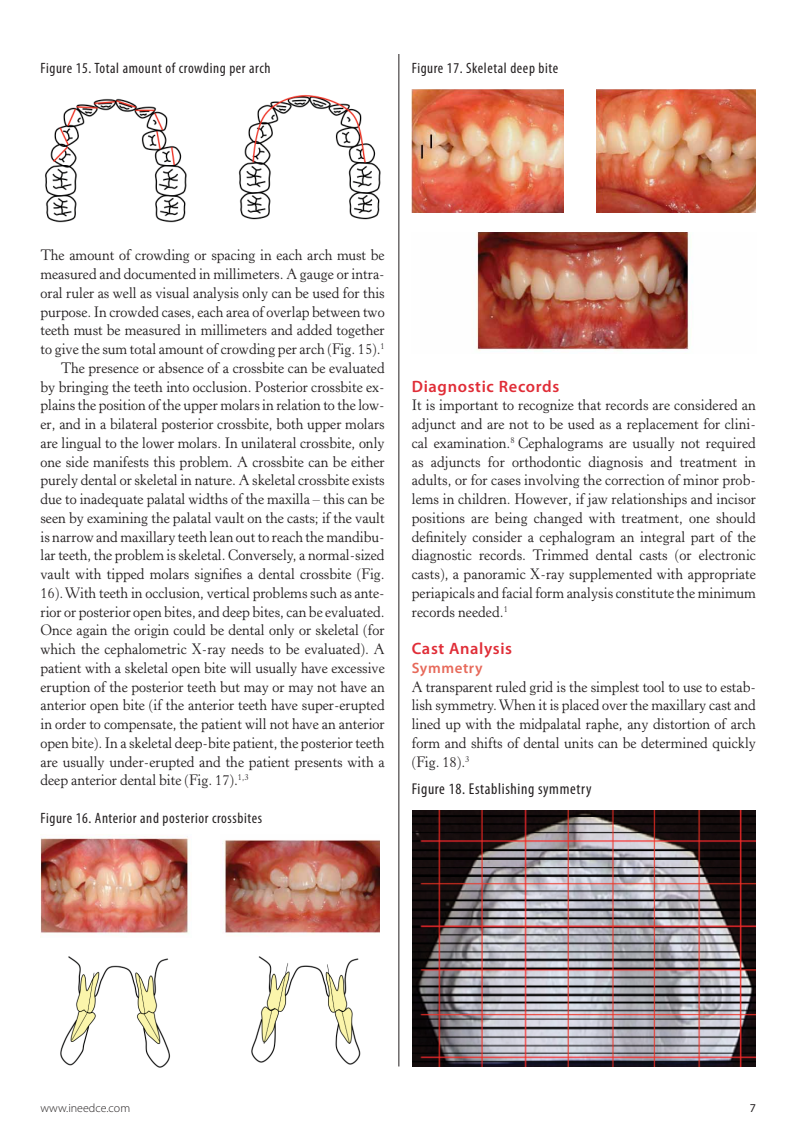
<style>
.page{position:relative;width:810px;height:1134px;background:#fff}
.page>*{position:absolute;margin:0;border:0;box-sizing:border-box;transform-origin:0 0}
.t1{font:600 16.5px "Myriad Pro";letter-spacing:.04em;color:#e02d37}
.t2{font:condensed 15.75px "Myriad Pro";letter-spacing:.04em;color:#231f20}
.t3{font:15px/18.8px "Horley Old Style MT Std";color:#231f20;text-align:justify;scale:.95 1}
.t4{font:condensed 15px "Myriad Pro";letter-spacing:.04em;color:#231f20}
.t5{font:600 15px "Myriad Pro";letter-spacing:.04em;color:#e7695a}
.t6{font:300 12px "Myriad Pro";color:#231f20}
.t7{font:12px "Myriad Pro";color:#231f20}
</style>
<div class="page">
<hr style="left:399px;top:54px;width:1px;height:1012px;background:#231f20">
<img style="left:45px;top:95px;width:336px;height:128px">
<img style="left:40px;top:838px;width:149px;height:99px">
<img style="left:222px;top:840px;width:157px;height:95px">
<img style="left:60px;top:956px;width:111px;height:112px">
<img style="left:251px;top:956px;width:110px;height:109px">
<img style="left:412px;top:89px;width:152px;height:123px">
<img style="left:596px;top:89px;width:160px;height:124px">
<img style="left:476px;top:233px;width:214px;height:119px">
<img style="left:413px;top:811px;width:342px;height:256px">
<p class="t4" style="left:40px;top:59px;width:232px">Figure 15. Total amount of crowding per arch</p>
<p class="t4" style="left:412px;top:59px;width:148px">Figure 17. Skeletal deep bite</p>
<p class="t3" style="left:40px;top:246px;width:364px">The amount of crowding or spacing in each arch must be</p>
<p class="t3" style="left:40px;top:265px;width:364px">measured and documented in millimeters. A gauge or intra-</p>
<p class="t3" style="left:40px;top:284px;width:364px">oral ruler as well as visual analysis only can be used for this</p>
<p class="t3" style="left:40px;top:302px;width:364px">purpose. In crowded cases, each area of overlap between two</p>
<p class="t3" style="left:40px;top:321px;width:364px">teeth must be measured in millimeters and added together</p>
<p class="t3" style="left:40px;top:340px;width:364px">to give the sum total amount of crowding per arch (Fig. 15).<sup>1</sup></p>
<p class="t3" style="left:61px;top:359px;width:343px">The presence or absence of a crossbite can be evaluated</p>
<p class="t3" style="left:41px;top:377px;width:364px">by bringing the teeth into occlusion. Posterior crossbite ex-</p>
<p class="t3" style="left:41px;top:396px;width:364px">plains the position of the upper molars in relation to the low-</p>
<p class="t3" style="left:41px;top:415px;width:364px">er, and in a bilateral posterior crossbite, both upper molars</p>
<p class="t3" style="left:41px;top:434px;width:364px">are lingual to the lower molars. In unilateral crossbite, only</p>
<p class="t3" style="left:41px;top:452px;width:364px">one side manifests this problem. A crossbite can be either</p>
<p class="t3" style="left:41px;top:471px;width:364px">purely dental or skeletal in nature. A skeletal crossbite exists</p>
<p class="t3" style="left:41px;top:490px;width:364px">due to inadequate palatal widths of the maxilla – this can be</p>
<p class="t3" style="left:41px;top:509px;width:364px">seen by examining the palatal vault on the casts; if the vault</p>
<p class="t3" style="left:41px;top:527px;width:364px">is narrow and maxillary teeth lean out to reach the mandibu-</p>
<p class="t3" style="left:41px;top:546px;width:364px">lar teeth, the problem is skeletal. Conversely, a normal-sized</p>
<p class="t3" style="left:41px;top:565px;width:364px">vault with tipped molars signifies a dental crossbite (Fig.</p>
<p class="t3" style="left:41px;top:584px;width:364px">16). With teeth in occlusion, vertical problems such as ante-</p>
<p class="t3" style="left:41px;top:602px;width:364px">rior or posterior open bites, and deep bites, can be evaluated.</p>
<p class="t3" style="left:41px;top:621px;width:364px">Once again the origin could be dental only or skeletal (for</p>
<p class="t3" style="left:41px;top:640px;width:364px">which the cephalometric X-ray needs to be evaluated). A</p>
<p class="t3" style="left:41px;top:659px;width:364px">patient with a skeletal open bite will usually have excessive</p>
<p class="t3" style="left:41px;top:677px;width:364px">eruption of the posterior teeth but may or may not have an</p>
<p class="t3" style="left:41px;top:696px;width:364px">anterior open bite (if the anterior teeth have super-erupted</p>
<p class="t3" style="left:41px;top:715px;width:364px">in order to compensate, the patient will not have an anterior</p>
<p class="t3" style="left:41px;top:734px;width:364px">open bite). In a skeletal deep-bite patient, the posterior teeth</p>
<p class="t3" style="left:41px;top:752px;width:364px">are usually under-erupted and the patient presents with a</p>
<p class="t3" style="left:41px;top:771px;width:220px">deep anterior dental bite (Fig. 17).<sup>1,3</sup></p>
<p class="t4" style="left:40px;top:809px;width:223px">Figure 16. Anterior and posterior crossbites</p>
<p class="t1" style="left:412px;top:375px;width:149px">Diagnostic Records</p>
<p class="t3" style="left:412px;top:396px;width:364px">It is important to recognize that records are considered an adjunct and are not to be used as a replacement for clini&shy;cal examination.<sup>8</sup> Cephalograms are usually not required as adjuncts for orthodontic diagnosis and treatment in adults, or for cases involving the correction of minor prob&shy;lems in children. However, if jaw relationships and incisor positions are being changed with treatment, one should definitely consider a cephalogram an integral part of the diagnostic records. Trimmed dental casts (or electronic casts), a panoramic X-ray supplemented with appropriate periapicals and facial form analysis constitute the minimum records needed.<sup>1</sup></p>
<p class="t1" style="left:412px;top:638px;width:102px">Cast Analysis</p>
<p class="t5" style="left:412px;top:658px;width:72px">Symmetry</p>
<p class="t3" style="left:412px;top:677px;width:364px">A transparent ruled grid is the simplest tool to use to estab&shy;lish symmetry. When it is placed over the maxillary cast and lined up with the midpalatal raphe, any distortion of arch form and shifts of dental units can be determined quickly (Fig. 18).<sup>3</sup></p>
<p class="t2" style="left:412px;top:780px;width:181px">Figure 18. Establishing symmetry</p>
<p class="t6" style="left:40px;top:1100px;width:91px">www.ineedce.com</p>
<p class="t7" style="left:750px;top:1100px;width:8px">7</p>
</div>
